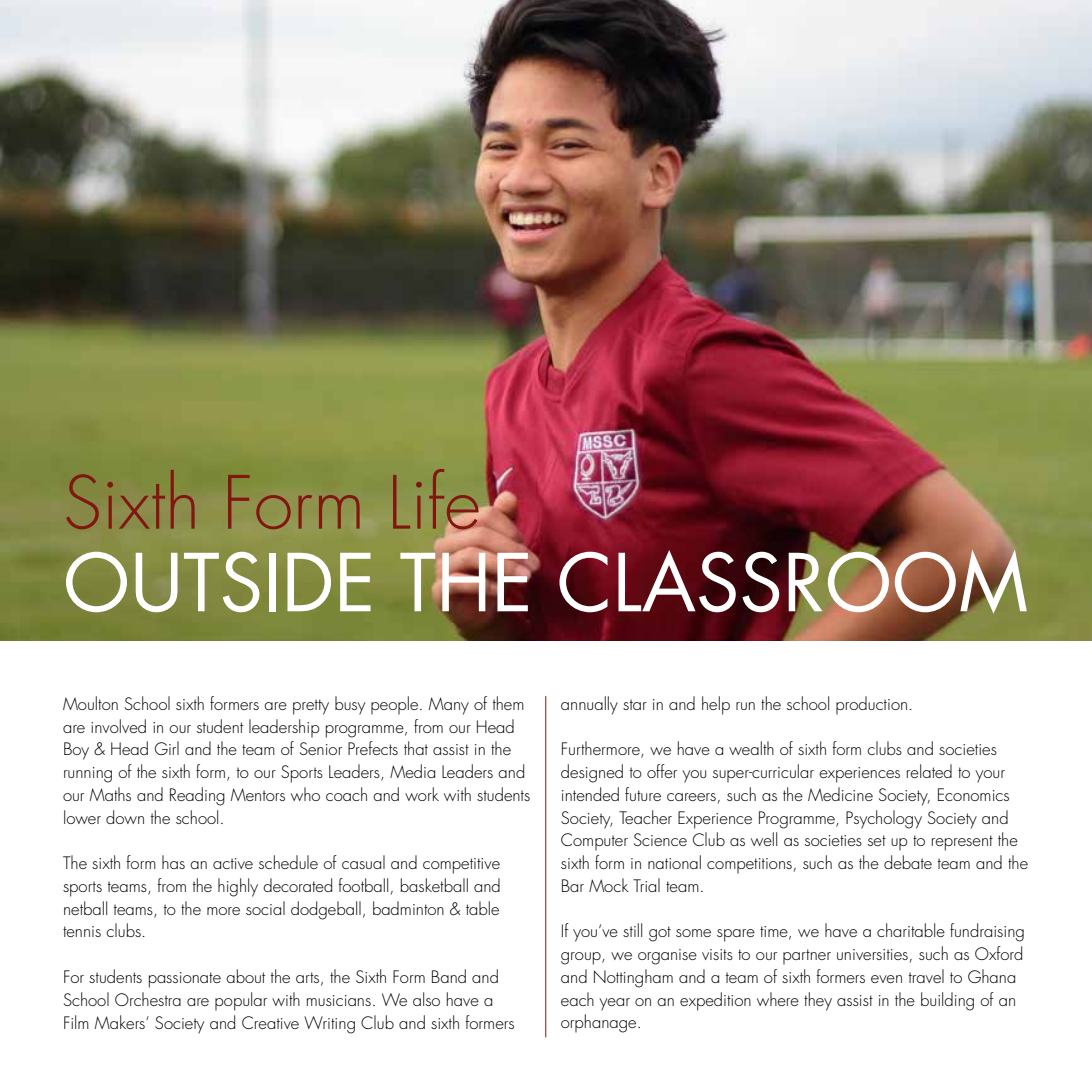
<style>
.page{position:relative;width:1092px;height:1092px;background:#fff}
.page>*{position:absolute;margin:0;border:0;box-sizing:border-box;transform-origin:0 0}
.t1{font:77.52px "Futura Std";color:#fff}
.t2{font:300 71.4px "Futura Std";color:#801810}
.t3{font:300 16.62px/22.8px "Futura Std";color:#000}
</style>
<div class="page">
<img style="left:0;top:0;width:1091px;height:640px">
<hr style="left:545px;top:696px;width:1px;height:341px;background:#801810">
<h2 class="t2" style="left:63px;top:459px;width:419px">Sixth Form Life</h2>
<h1 class="t1" style="left:63px;top:533px;width:539px">OUTSIDE THE CLASS</h1>
<h1 class="t1" style="left:782px;top:533px;width:247px">ROOM</h1>
<p class="t3" style="left:63px;top:693px;width:469px">Moulton School sixth formers are pretty busy people. Many of them are involved in our student leadership programme, from our Head Boy &amp; Head Girl and the team of Senior Prefects that assist in the running of the sixth form, to our Sports Leaders, Media Leaders and our Maths and Reading Mentors who coach and work with students lower down the school.</p>
<p class="t3" style="left:63px;top:852px;width:439px;text-align:justify">The sixth form has an active schedule of casual and competitive sports teams, from the highly decorated football, basketball and netball teams, to the more social dodgeball, badminton &amp; table tennis clubs.</p>
<p class="t3" style="left:63px;top:965px;width:453px">For students passionate about the arts, the Sixth Form Band and<br>School Orchestra are popular with musicians. We also have a<br>Film Makers’ Society and Creative Writing Club and sixth formers</p>
<p class="t3" style="left:561px;top:692px;width:354px">annually star in and help run the school production.</p>
<p class="t3" style="left:561px;top:738px;width:468px">Furthermore, we have a wealth of sixth form clubs and societies designed to offer you super-curricular experiences related to your intended future careers, such as the Medicine Society, Economics Society, Teacher Experience Programme, Psychology Society and Computer Science Club as well as societies set up to represent the sixth form in national competitions, such as the debate team and the Bar Mock Trial team.</p>
<p class="t3" style="left:561px;top:920px;width:465px">If you’ve still got some spare time, we have a charitable fundraising group, we organise visits to our partner universities, such as Oxford and Nottingham and a team of sixth formers even travel to Ghana each year on an expedition where they assist in the building of an orphanage.</p>
</div>
